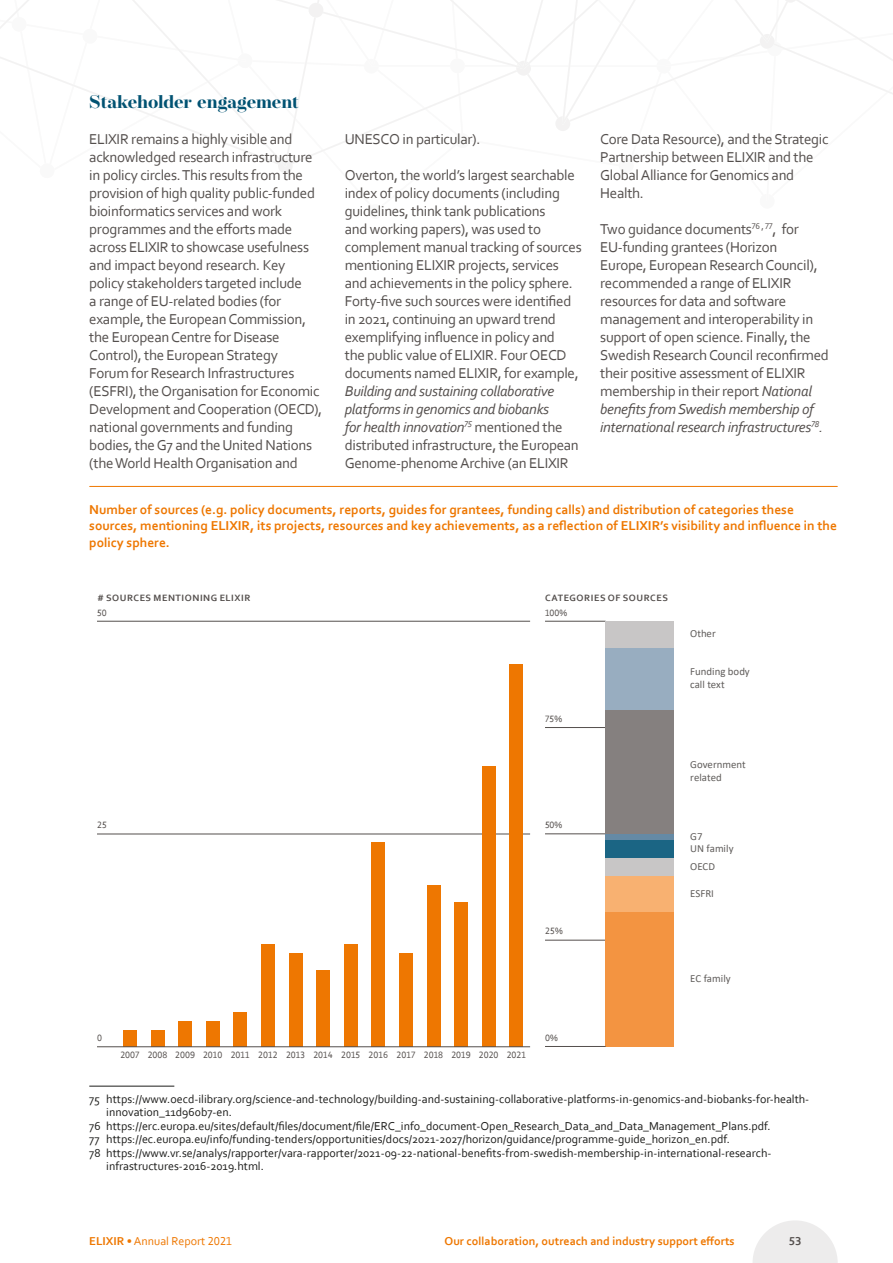
<style>
.page{position:relative;width:893px;height:1263px;background:#fff}
.page>*{position:absolute;margin:0;border:0;box-sizing:border-box;transform-origin:0 0}
.t1{font:700 18.15px "Operetta 12";color:#005272}
.t2{font:15px/18px "Corbel";letter-spacing:-.02em;color:#544f4d}
.t3{font:italic 15px/18px "Corbel";letter-spacing:-.02em;color:#544f4d}
.t4{font:700 13.5px/16.2px "Corbel";color:#ee7701}
.t5{font:12px "Corbel";color:#1d1d1b}
.t6{font:700 12px "Corbel";color:#ee7701}
.t7{font:12px "Corbel";color:#ee7701}
.t8{font:700 12px "Corbel";color:#544f4d}
.t9{font:10.8px/12.9px "Calibri";color:#605d5b}
.t10{font:9.6px "Corbel";color:#544f4d}
.t11{font:700 9.6px "Corbel";letter-spacing:.06em;color:#544f4d}
.s1{font-style:normal}
.s2{font-style:italic}
.s3{font-weight:700}
</style>
<div class="page">
<svg style="left:0;top:0;width:893px;height:173px"></svg>
<hr style="left:90px;top:486px;width:747px;height:1px;background:#ee7701">
<hr style="left:545px;top:833px;width:61px;height:1px;background:#544f4d">
<hr style="left:545px;top:621px;width:61px;height:1px;background:#544f4d">
<hr style="left:545px;top:727px;width:61px;height:1px;background:#544f4d">
<hr style="left:545px;top:940px;width:61px;height:1px;background:#544f4d">
<div style="left:605px;top:912px;width:68px;height:134px;background:#f39441"></div>
<div style="left:605px;top:876px;width:68px;height:36px;background:#f8b171"></div>
<div style="left:605px;top:858px;width:68px;height:18px;background:#c8c6c6"></div>
<div style="left:605px;top:840px;width:68px;height:18px;background:#1b6584"></div>
<div style="left:605px;top:834px;width:68px;height:6px;background:#658aa5"></div>
<div style="left:605px;top:709px;width:68px;height:125px;background:#85807f"></div>
<div style="left:605px;top:647px;width:68px;height:62px;background:#98adc0"></div>
<div style="left:605px;top:621px;width:68px;height:26px;background:#c8c6c6"></div>
<hr style="left:545px;top:1046px;width:61px;height:1px;background:#544f4d">
<hr style="left:97px;top:834px;width:433px;height:1px;background:#544f4d">
<hr style="left:97px;top:621px;width:433px;height:1px;background:#544f4d">
<div style="left:123px;top:1030px;width:14px;height:17px;background:#ee7701"></div>
<div style="left:151px;top:1030px;width:13px;height:17px;background:#ee7701"></div>
<div style="left:178px;top:1021px;width:14px;height:26px;background:#ee7701"></div>
<div style="left:206px;top:1021px;width:14px;height:26px;background:#ee7701"></div>
<div style="left:234px;top:1013px;width:13px;height:34px;background:#ee7701"></div>
<div style="left:261px;top:945px;width:14px;height:102px;background:#ee7701"></div>
<div style="left:289px;top:953px;width:13px;height:94px;background:#ee7701"></div>
<div style="left:316px;top:970px;width:14px;height:77px;background:#ee7701"></div>
<div style="left:344px;top:945px;width:14px;height:102px;background:#ee7701"></div>
<div style="left:371px;top:842px;width:14px;height:205px;background:#ee7701"></div>
<div style="left:399px;top:953px;width:14px;height:94px;background:#ee7701"></div>
<div style="left:427px;top:885px;width:13px;height:162px;background:#ee7701"></div>
<div style="left:454px;top:902px;width:14px;height:145px;background:#ee7701"></div>
<div style="left:482px;top:766px;width:13px;height:281px;background:#ee7701"></div>
<div style="left:510px;top:664px;width:13px;height:383px;background:#ee7701"></div>
<hr style="left:97px;top:1046px;width:433px;height:1px;background:#544f4d">
<hr style="left:89px;top:1086px;width:85px;height:1px;background:#1d1d1b">
<svg style="left:753px;top:1220px;width:85px;height:43px"></svg>
<p class="t1" style="left:89px;top:91px;width:211px">Stakeholder engagement</p>
<p class="t2" style="left:89px;top:130px;width:234px">ELIXIR remains a highly visible and acknowledged research infrastructure in policy circles. This results from the provision of high quality public-funded bioinformatics services and work programmes and the efforts made across ELIXIR to showcase usefulness and impact beyond research. Key policy stakeholders targeted include<br>a range of EU-related bodies (for example, the European Commission, the European Centre for Disease Control), the European Strategy<br>Forum for Research Infrastructures (ESFRI), the Organisation for Economic Development and Cooperation (OECD), national governments and funding bodies, the G7 and the United Nations (the World Health Organisation and</p>
<p class="t2" style="left:345px;top:130px;width:137px">UNESCO in particular).</p>
<p class="t2" style="left:345px;top:166px;width:238px">Overton, the world’s largest searchable index of policy documents (including guidelines, think tank publications<br>and working papers), was used to complement manual tracking of sources mentioning ELIXIR projects, services and achievements in the policy sphere.<br>Forty-five such sources were identified in 2021, continuing an upward trend exemplifying influence in policy and<br>the public value of ELIXIR. Four OECD documents named ELIXIR, for example,</p>
<p class="t3" style="left:345px;top:382px;width:236px">Building and sustaining collaborative platforms in genomics and biobanks<br>for health innovation<sup>75</sup> <span class="s1">mentioned the distributed infrastructure, the European Genome-phenome Archive (an ELIXIR</span></p>
<p class="t2" style="left:600px;top:130px;width:230px">Core Data Resource), and the Strategic<br>Partnership between ELIXIR and the<br>Global Alliance for Genomics and<br>Health.</p>
<p class="t2" style="left:600px;top:220px;width:230px">Two guidance documents<sup>76</sup> <sup>,</sup> <sup>77</sup>, for EU-funding grantees (Horizon<br>Europe, European Research Council), recommended a range of ELIXIR resources for data and software management and interoperability in support of open science. Finally, the Swedish ResearchCouncil reconfirmed their positive assessment of ELIXIR membership in their report <span class="s2">National benefits from Swedish membership of international research infrastructures</span><sup>78</sup><span class="s2">.</span></p>
<p class="t4" style="left:89px;top:501px;width:749px">Number of sources (e.g. policy documents, reports, guides for grantees, funding calls) and distribution of categories these sources, mentioning ELIXIR, its projects, resources and key achievements, as a reflection of ELIXIR’s visibility and influence in the policy sphere.</p>
<p class="t11" style="left:98px;top:592px;width:154px"># SOURCES MENTIONING ELIXIR</p>
<p class="t11" style="left:545px;top:592px;width:124px">CATEGORIES OF SOURCES</p>
<p class="t10" style="left:97px;top:606px;width:11px">50</p>
<p class="t10" style="left:545px;top:606px;width:24px">100%</p>
<p class="t10" style="left:545px;top:713px;width:19px">75%</p>
<p class="t10" style="left:97px;top:819px;width:11px">25</p>
<p class="t10" style="left:545px;top:819px;width:19px">50%</p>
<p class="t10" style="left:545px;top:925px;width:19px">25%</p>
<p class="t10" style="left:97px;top:1032px;width:6px">0</p>
<p class="t10" style="left:120px;top:1049px;width:407px">2007 2008 2009 2010 2011 2012 2013 2014 2015 2016 2017 2018 2019 2020 2021</p>
<p class="t10" style="left:545px;top:1032px;width:14px">0%</p>
<p class="t9" style="left:690px;top:627px;width:27px">Other</p>
<p class="t9" style="left:690px;top:664px;width:61px">Funding body call text</p>
<p class="t9" style="left:690px;top:757px;width:57px">Government related</p>
<p class="t9" style="left:690px;top:829px;width:14px">G7</p>
<p class="t9" style="left:690px;top:841px;width:45px">UN family</p>
<p class="t9" style="left:690px;top:859px;width:26px">OECD</p>
<p class="t9" style="left:690px;top:886px;width:25px">ESFRI</p>
<p class="t9" style="left:690px;top:972px;width:42px">EC family</p>
<p class="t5" style="left:89px;top:1091px;width:721px">75 https://www.oecd-ilibrary.org/science-and-technology/building-and-sustaining-collaborative-platforms-in-genomics-and-biobanks-for-health-</p>
<p class="t5" style="left:106px;top:1105px;width:127px">innovation_11d960b7-en.</p>
<p class="t5" style="left:89px;top:1118px;width:683px">76 https://erc.europa.eu/sites/default/files/document/file/ERC_info_document-Open_Research_Data_and_Data_Management_Plans.pdf.</p>
<p class="t5" style="left:89px;top:1132px;width:642px">77 https://ec.europa.eu/info/funding-tenders/opportunities/docs/2021-2027/horizon/guidance/programme-guide_horizon_en.pdf.</p>
<p class="t5" style="left:89px;top:1145px;width:684px">78 https://www.vr.se/analys/rapporter/vara-rapporter/2021-09-22-national-benefits-from-swedish-membership-in-international-research-</p>
<p class="t5" style="left:106px;top:1159px;width:159px">infrastructures-2016-2019.html.</p>
<p class="t7" style="left:89px;top:1234px;width:145px"><span class="s3">ELIXIR</span> • Annual Report 2021</p>
<p class="t6" style="left:445px;top:1234px;width:292px">Our collaboration, outreach and industry support efforts</p>
<p class="t8" style="left:789px;top:1234px;width:14px">53</p>
</div>
